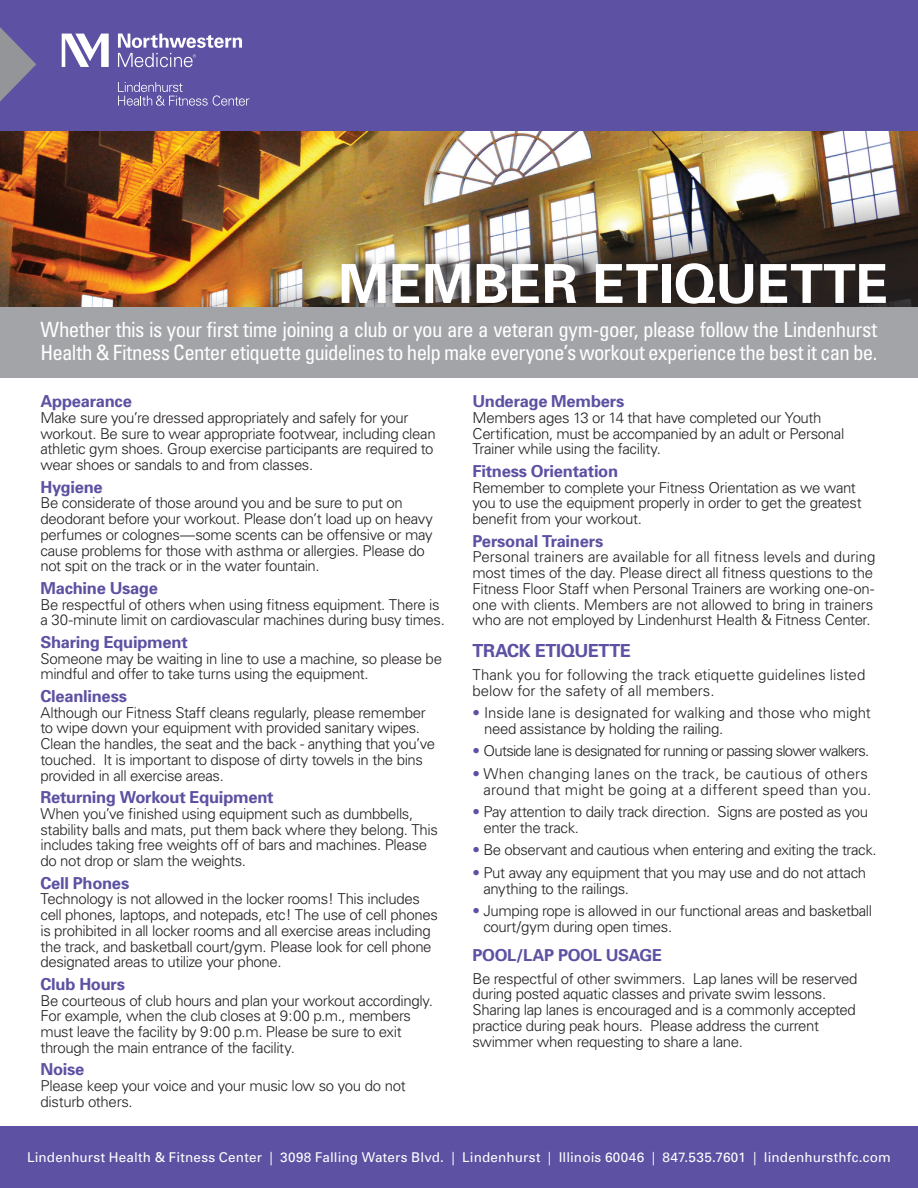
<style>
.page{position:relative;width:918px;height:1188px;background:#fff}
.page>*{position:absolute;margin:0;border:0;box-sizing:border-box;transform-origin:0 0}
.t1{font:700 53.85px "Univers";color:#fff}
.t2{font:condensed 21px/22.5px "Univers";letter-spacing:-.03em;color:#fff}
.t3{font:700 18px "Univers";letter-spacing:-.02em;color:#5c51a2}
.t4{font:700 16.5px "Univers";letter-spacing:-.015em;color:#5c51a2}
.t5{font:300 15px/15.8px "Univers";letter-spacing:-.025em;color:#231f20}
.t6{font:300 15px/15.8px "Univers";letter-spacing:.01em;color:#231f20;text-align:right}
.t7{font:300 15px/15.8px "Univers";color:#231f20}
.t8{font:300 15px/15.8px "Univers";letter-spacing:-.005em;color:#231f20}
.t9{font:300 15px "Univers";letter-spacing:-.05em;color:#231f20}
.t10{font:13.5px "Univers";letter-spacing:.01em;color:#fff}
.s1{color:#5c51a2}
</style>
<div class="page">
<div style="left:0;top:306px;width:918px;height:72px;background:#a3a4a8"></div>
<div style="left:0;top:0;width:918px;height:157px;background:#5c51a2"></div>
<img style="left:0;top:131px;width:918px;height:40px">
<img style="left:0;top:171px;width:918px;height:135px">
<div style="left:0;top:1126px;width:918px;height:62px;background:#5c51a2"></div>
<svg style="left:62px;top:34px;width:47px;height:33px"></svg>
<svg style="left:118px;top:34px;width:124px;height:33px"></svg>
<svg style="left:118px;top:82px;width:131px;height:24px"></svg>
<svg style="left:0;top:27px;width:36px;height:74px"></svg>
<div style="left:349px;top:254px;width:559px;height:55px;background:#231f20;opacity:.87"></div>
<h1 class="t1" style="left:338px;top:251px;width:552px">MEMBER ETIQUETTE</h1>
<h2 class="t2" style="left:40px;top:318px;width:838px">Whether this is your first time joining a club or you are a veteran gym-goer, please follow the Lindenhurst<br>Health &amp; Fitness Center etiquette guidelines to help make everyone’s workout experience the best it can be.</h2>
<p class="t4" style="left:40px;top:391px;width:93px">Appearance</p>
<p class="t5" style="left:40px;top:410px;width:397px">Make sure you’re dressed appropriately and safely for your workout. Be sure to wear appropriate footwear, including clean athletic gym shoes. Group exercise participants are required to wear shoes or sandals to and from classes.</p>
<p class="t4" style="left:40px;top:477px;width:64px">Hygiene</p>
<p class="t5" style="left:40px;top:495px;width:394px">Be considerate of those around you and be sure to put on deodorant before your workout. Please don’t load up on heavy perfumes or colognes—some scents can be offensive or may cause problems for those with asthma or allergies. Please do not spit on the track or in the water fountain.</p>
<p class="t4" style="left:40px;top:578px;width:119px">Machine Usage</p>
<p class="t5" style="left:40px;top:596px;width:406px">Be respectful of others when using fitness equipment. There is a 30-minute limit on cardiovascular machines during busy times.</p>
<p class="t4" style="left:40px;top:632px;width:149px">Sharing Equipment</p>
<p class="t5" style="left:40px;top:650px;width:403px">Someone may be waiting in line to use a machine, so please be mindful and offer to take turns using the equipment.</p>
<p class="t4" style="left:40px;top:686px;width:88px">Cleanliness</p>
<p class="t5" style="left:40px;top:704px;width:396px">Although our Fitness Staff cleans regularly, please remember to wipe down your equipment with provided sanitary wipes.<br>Clean the handles, the seat and the back - anything that you’ve touched. It is important to dispose of dirty towels in the bins provided in all exercise areas.</p>
<p class="t4" style="left:40px;top:787px;width:235px">Returning Workout Equipment</p>
<p class="t5" style="left:40px;top:806px;width:399px">When you’ve finished using equipment such as dumbbells, stability balls and mats, put them back where they belong. This includes taking free weights off of bars and machines. Please do not drop or slam the weights.</p>
<p class="t4" style="left:40px;top:873px;width:90px">Cell Phones</p>
<p class="t5" style="left:40px;top:891px;width:399px">Technology is not allowed in the locker rooms! This includes cell phones, laptops, and notepads, etc! The use of cell phones is prohibited in all locker rooms and all exercise areas including the track, and basketball court/gym. Please look for cell phone designated areas to utilize your phone.</p>
<p class="t4" style="left:40px;top:974px;width:86px">Club Hours</p>
<p class="t5" style="left:40px;top:992px;width:394px">Be courteous of club hours and plan your workout accordingly.<br>For example, when the club closes at 9:00 p.m., members must leave the facility by 9:00 p.m. Please be sure to exit through the main entrance of the facility.</p>
<p class="t4" style="left:40px;top:1060px;width:46px">Noise</p>
<p class="t5" style="left:40px;top:1078px;width:367px">Please keep your voice and your music low so you do not disturb others.</p>
<p class="t4" style="left:472px;top:391px;width:153px">Underage Members</p>
<p class="t5" style="left:472px;top:410px;width:373px">Members ages 13 or 14 that have completed our Youth<br>Certification, must be accompanied by an adult or Personal<br>Trainer while using the facility.</p>
<p class="t4" style="left:472px;top:461px;width:147px">Fitness Orientation</p>
<p class="t5" style="left:472px;top:479px;width:391px">Remember to complete your Fitness Orientation as we want you to use the equipment properly in order to get the greatest benefit from your workout.</p>
<p class="t4" style="left:472px;top:531px;width:132px">Personal Trainers</p>
<p class="t5" style="left:472px;top:549px;width:404px">Personal trainers are available for all fitness levels and during most times of the day. Please direct all fitness questions to the Fitness Floor Staff when Personal Trainers are working one-on&shy;one with clients. Members are not allowed to bring in trainers who are not employed by Lindenhurst Health &amp; Fitness Center.</p>
<p class="t3" style="left:472px;top:640px;width:160px">TRACK ETIQUETTE</p>
<p class="t7" style="left:472px;top:667px;width:394px">Thank you for following the track etiquette guidelines listed below for the safety of all members.</p>
<p class="t8" style="left:484px;top:705px;width:388px;text-indent:-12px"><span class="s1">•</span> Inside lane is designated for walking and those who might need assistance by holding the railing.</p>
<p class="t9" style="left:472px;top:742px;width:398px"><span class="s1">•</span> Outside lane is designated for running or passing slower walkers.</p>
<p class="t6" style="left:472px;top:766px;width:400px"><span class="s1">•</span> When changing lanes on the track, be cautious of others around that might be going at a different speed than you.</p>
<p class="t5" style="left:483px;top:804px;width:386px;text-indent:-11px"><span class="s1">•</span> Pay attention to daily track direction. Signs are posted as you enter the track.</p>
<p class="t5" style="left:472px;top:842px;width:406px"><span class="s1">•</span> Be observant and cautious when entering and exiting the track.</p>
<p class="t5" style="left:483px;top:865px;width:384px;text-indent:-11px"><span class="s1">•</span> Put away any equipment that you may use and do not attach anything to the railings.</p>
<p class="t5" style="left:483px;top:903px;width:390px;text-indent:-11px"><span class="s1">•</span> Jumping rope is allowed in our functional areas and basketball court/gym during open times.</p>
<p class="t4" style="left:472px;top:945px;width:62px">Pool/Lap</p>
<p class="t4" style="left:558px;top:945px;width:104px">Pool Usage</p>
<p class="t5" style="left:472px;top:970px;width:387px">Be respectful of other swimmers. Lap lanes will be reserved during posted aquatic classes and private swim lessons.<br>Sharing lap lanes is encouraged and is a commonly accepted practice during peak hours. Please address the current swimmer when requesting to share a lane.</p>
<p class="t10" style="left:27px;top:1149px;width:865px">Lindenhurst Health &amp; Fitness Center | 3098 Falling Waters Blvd. | Lindenhurst | Illinois 60046 | 847.535.7601 | lindenhursthfc.com</p>
</div>
